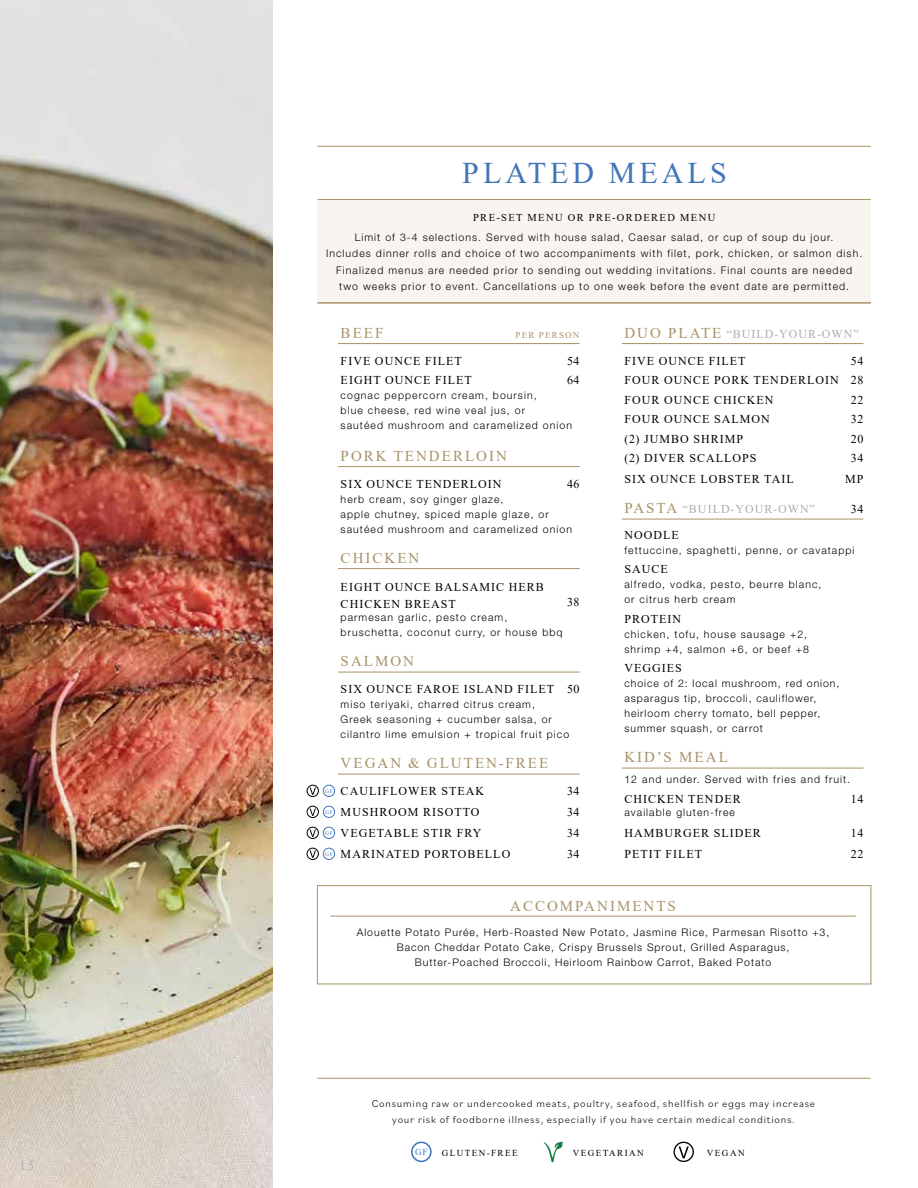
<style>
.page{position:relative;width:918px;height:1188px;background:#fff}
.page>*{position:absolute;margin:0;border:0;box-sizing:border-box;transform-origin:0 0}
.t1{font:30px "Times New Roman";letter-spacing:.135em;color:#4175ba}
.t2{font:15px "Times New Roman";letter-spacing:.135em;color:#a79368}
.t3{font:13.5px "Times New Roman";color:#aeadae}
.t4{font:12px/19.5px "Times New Roman";letter-spacing:.085em;color:#000}
.t5{font:12px "Times New Roman";letter-spacing:.085em;color:#aeadae}
.t6{font:300 10.5px/15px "Helvetica Neue LT Std";letter-spacing:.1em;color:#000}
.t7{font:300 10.5px/16.5px "Bilo";letter-spacing:.075em;color:#000;text-align:center}
.t8{font:10.5px "Times New Roman";letter-spacing:.135em;color:#000}
.t9{font:9.15px "Times New Roman";letter-spacing:.16em;color:#000}
.t10{font:9.15px "Times New Roman";color:#4175ba}
.t11{font:9px "Times New Roman";letter-spacing:.135em;color:#a79368}
.s1{font-size:15px;color:#a79368}
</style>
<div class="page">
<div style="left:317px;top:200px;width:554px;height:104px;background:#f8f5f1"></div>
<hr style="left:317px;top:302px;width:554px;height:2px;background:#a79368">
<img style="left:0;top:0;width:272px;height:1188px">
<hr style="left:317px;top:199px;width:554px;height:1px;background:#a79368">
<hr style="left:317px;top:146px;width:554px;height:1px;background:#a79368">
<hr style="left:338px;top:343px;width:242px;height:1px;background:#a79368">
<hr style="left:338px;top:466px;width:242px;height:1px;background:#a79368">
<hr style="left:338px;top:568px;width:242px;height:1px;background:#a79368">
<hr style="left:338px;top:672px;width:242px;height:1px;background:#a79368">
<hr style="left:338px;top:774px;width:242px;height:1px;background:#a79368">
<div style="left:323px;top:785px;width:12px;height:12px;border:1px solid #4175ba;border-radius:50%"></div>
<div style="left:323px;top:806px;width:12px;height:12px;border:1px solid #4175ba;border-radius:50%"></div>
<div style="left:323px;top:827px;width:12px;height:12px;border:1px solid #4175ba;border-radius:50%"></div>
<div style="left:323px;top:848px;width:12px;height:12px;border:1px solid #4175ba;border-radius:50%"></div>
<hr style="left:622px;top:343px;width:241px;height:1px;background:#a79368">
<hr style="left:622px;top:519px;width:241px;height:1px;background:#a79368">
<hr style="left:622px;top:768px;width:241px;height:1px;background:#a79368">
<div style="left:411px;top:1142px;width:21px;height:20px;border:2px solid #4175ba;border-radius:50%"></div>
<div style="left:673px;top:1142px;width:21px;height:20px;border:1px solid #000;border-radius:50%"></div>
<svg style="left:679px;top:1147px;width:10px;height:11px"></svg>
<svg style="left:543px;top:1142px;width:20px;height:20px"></svg>
<div style="left:307px;top:848px;width:12px;height:12px;border:1px solid #000;border-radius:50%"></div>
<svg style="left:310px;top:850px;width:6px;height:8px"></svg>
<div style="left:307px;top:785px;width:12px;height:12px;border:1px solid #000;border-radius:50%"></div>
<svg style="left:310px;top:788px;width:6px;height:7px"></svg>
<div style="left:307px;top:806px;width:12px;height:12px;border:1px solid #000;border-radius:50%"></div>
<svg style="left:310px;top:809px;width:6px;height:7px"></svg>
<div style="left:307px;top:827px;width:12px;height:12px;border:1px solid #000;border-radius:50%"></div>
<svg style="left:310px;top:830px;width:6px;height:7px"></svg>
<hr style="left:317px;top:1078px;width:554px;height:1px;background:#a79368">
<hr style="left:330px;top:916px;width:526px;height:1px;background:#a79368">
<div style="left:317px;top:885px;width:554px;height:99px;border:1px solid #a79368"></div>
<p class="t3" style="left:19px;top:1156px;width:17px">15</p>
<h1 class="t1" style="left:462px;top:151px;width:266px">PLATED MEALS</h1>
<p class="t8" style="left:473px;top:210px;width:244px">PRE-SET MENU OR PRE-ORDERED MENU</p>
<p class="t6" style="left:326px;top:229px;width:538px;line-height:16.5px;text-align:center">Limit of 3-4 selections. Served with house salad, Caesar salad, or cup of soup du jour.<br>Includes dinner rolls and choice of two accompaniments with filet, pork, chicken, or salmon dish.<br>Finalized menus are needed prior to sending out wedding invitations. Final counts are needed two weeks prior to event. Cancellations up to one week before the event date are permitted.</p>
<h2 class="t2" style="left:341px;top:322px;width:44px">BEEF</h2>
<p class="t11" style="left:516px;top:329px;width:65px">PER PERSON</p>
<p class="t4" style="left:341px;top:351px;width:123px">FIVE OUNCE FILET</p>
<p class="t4" style="left:567px;top:351px;width:14px">54</p>
<p class="t4" style="left:341px;top:370px;width:133px">EIGHT OUNCE FILET</p>
<p class="t4" style="left:567px;top:370px;width:14px">64</p>
<p class="t6" style="left:341px;top:388px;width:233px">cognac peppercorn cream, boursin,<br>blue cheese, red wine veal jus, or<br>sautéed mushroom and caramelized onion</p>
<h2 class="t2" style="left:341px;top:445px;width:168px">PORK TENDERLOIN</h2>
<p class="t4" style="left:341px;top:474px;width:162px">SIX OUNCE TENDERLOIN</p>
<p class="t4" style="left:567px;top:474px;width:14px">46</p>
<p class="t6" style="left:341px;top:491px;width:233px">herb cream, soy ginger glaze,<br>apple chutney, spiced maple glaze, or sautéed mushroom and caramelized onion</p>
<h2 class="t2" style="left:341px;top:547px;width:80px">CHICKEN</h2>
<p class="t4" style="left:341px;top:579px;width:205px;line-height:16.5px">EIGHT OUNCE BALSAMIC HERB<br>CHICKEN BREAST</p>
<p class="t4" style="left:567px;top:592px;width:14px">38</p>
<p class="t6" style="left:341px;top:610px;width:223px">parmesan garlic, pesto cream, bruschetta, coconut curry, or house bbq</p>
<h2 class="t2" style="left:341px;top:651px;width:75px">SALMON</h2>
<p class="t4" style="left:341px;top:679px;width:240px">SIX OUNCE FAROE ISLAND FILET 50</p>
<p class="t6" style="left:341px;top:697px;width:230px">miso teriyaki, charred citrus cream,<br>Greek seasoning + cucumber salsa, or cilantro lime emulsion + tropical fruit pico</p>
<h2 class="t2" style="left:341px;top:753px;width:209px">VEGAN &amp; GLUTEN-FREE</h2>
<p class="t4" style="left:325px;top:781px;width:161px"><sup>GF</sup> CAULIFLOWER STEAK</p>
<p class="t4" style="left:567px;top:781px;width:14px">34</p>
<p class="t4" style="left:325px;top:802px;width:156px"><sup>GF</sup> MUSHROOM RISOTTO</p>
<p class="t4" style="left:567px;top:802px;width:14px">34</p>
<p class="t4" style="left:325px;top:823px;width:158px"><sup>GF</sup> VEGETABLE STIR FRY</p>
<p class="t4" style="left:567px;top:823px;width:14px">34</p>
<p class="t4" style="left:325px;top:844px;width:187px"><sup>GF</sup> MARINATED PORTOBELLO</p>
<p class="t4" style="left:567px;top:844px;width:14px">34</p>
<p class="t5" style="left:624px;top:325px;width:236px"><span class="s1">DUO PLATE</span> “BUILD-YOUR-OWN”</p>
<p class="t4" style="left:624px;top:351px;width:123px">FIVE OUNCE FILET</p>
<p class="t4" style="left:624px;top:351px;width:240px;text-align:justify;text-indent:226px">54<br>FOUR OUNCE PORK TENDERLOIN 28<br>FOUR OUNCE CHICKEN</p>
<p class="t4" style="left:851px;top:390px;width:14px">22</p>
<p class="t4" style="left:624px;top:409px;width:147px">FOUR OUNCE SALMON</p>
<p class="t4" style="left:851px;top:409px;width:14px">32</p>
<p class="t4" style="left:624px;top:429px;width:120px">(2) JUMBO SHRIMP</p>
<p class="t4" style="left:851px;top:429px;width:14px">20</p>
<p class="t4" style="left:624px;top:448px;width:134px">(2) DIVER SCALLOPS</p>
<p class="t4" style="left:851px;top:448px;width:14px">34</p>
<p class="t4" style="left:624px;top:469px;width:171px">SIX OUNCE LOBSTER TAIL</p>
<p class="t4" style="left:845px;top:469px;width:20px">MP</p>
<p class="t5" style="left:624px;top:501px;width:192px"><span class="s1">PASTA</span> “BUILD-YOUR-OWN”</p>
<p class="t4" style="left:851px;top:499px;width:14px">34</p>
<p class="t4" style="left:624px;top:525px;width:56px">NOODLE</p>
<p class="t6" style="left:624px;top:542px;width:232px">fettuccine, spaghetti, penne, or cavatappi</p>
<p class="t4" style="left:624px;top:559px;width:45px">SAUCE</p>
<p class="t6" style="left:624px;top:577px;width:199px">alfredo, vodka, pesto, beurre blanc, or citrus herb cream</p>
<p class="t4" style="left:624px;top:609px;width:58px">PROTEIN</p>
<p class="t6" style="left:624px;top:626px;width:186px">chicken, tofu, house sausage +2, shrimp +4, salmon +6, or beef +8</p>
<p class="t4" style="left:624px;top:658px;width:59px">VEGGIES</p>
<p class="t6" style="left:624px;top:676px;width:217px">choice of 2: local mushroom, red onion, asparagus tip, broccoli, cauliflower, heirloom cherry tomato, bell pepper, summer squash, or carrot</p>
<h2 class="t2" style="left:624px;top:747px;width:105px">KID’S MEAL</h2>
<p class="t6" style="left:624px;top:772px;width:227px">12 and under. Served with fries and fruit.</p>
<p class="t4" style="left:624px;top:789px;width:118px">CHICKEN TENDER</p>
<p class="t4" style="left:851px;top:789px;width:14px">14</p>
<p class="t6" style="left:624px;top:805px;width:112px">available gluten-free</p>
<p class="t4" style="left:624px;top:823px;width:138px">HAMBURGER SLIDER</p>
<p class="t4" style="left:851px;top:823px;width:14px">14</p>
<p class="t4" style="left:624px;top:844px;width:79px">PETIT FILET</p>
<p class="t4" style="left:851px;top:844px;width:14px">22</p>
<h2 class="t2" style="left:510px;top:895px;width:167px">ACCOMPANIMENTS</h2>
<p class="t6" style="left:357px;top:925px;width:474px;text-align:center">Alouette Potato Purée, Herb-Roasted New Potato, Jasmine Rice, Parmesan Risotto +3,<br>Bacon Cheddar Potato Cake, Crispy Brussels Sprout, Grilled Asparagus,<br>Butter-Poached Broccoli, Heirloom Rainbow Carrot, Baked Potato</p>
<p class="t7" style="left:372px;top:1095px;width:445px">Consuming raw or undercooked meats, poultry, seafood, shellfish or eggs may increase your risk of foodborne illness, especially if you have certain medical conditions.</p>
<p class="t10" style="left:415px;top:1146px;width:14px">GF</p>
<p class="t9" style="left:442px;top:1147px;width:78px">GLUTEN-FREE</p>
<p class="t9" style="left:573px;top:1147px;width:73px">VEGETARIAN</p>
<p class="t9" style="left:707px;top:1147px;width:39px">VEGAN</p>
</div>
